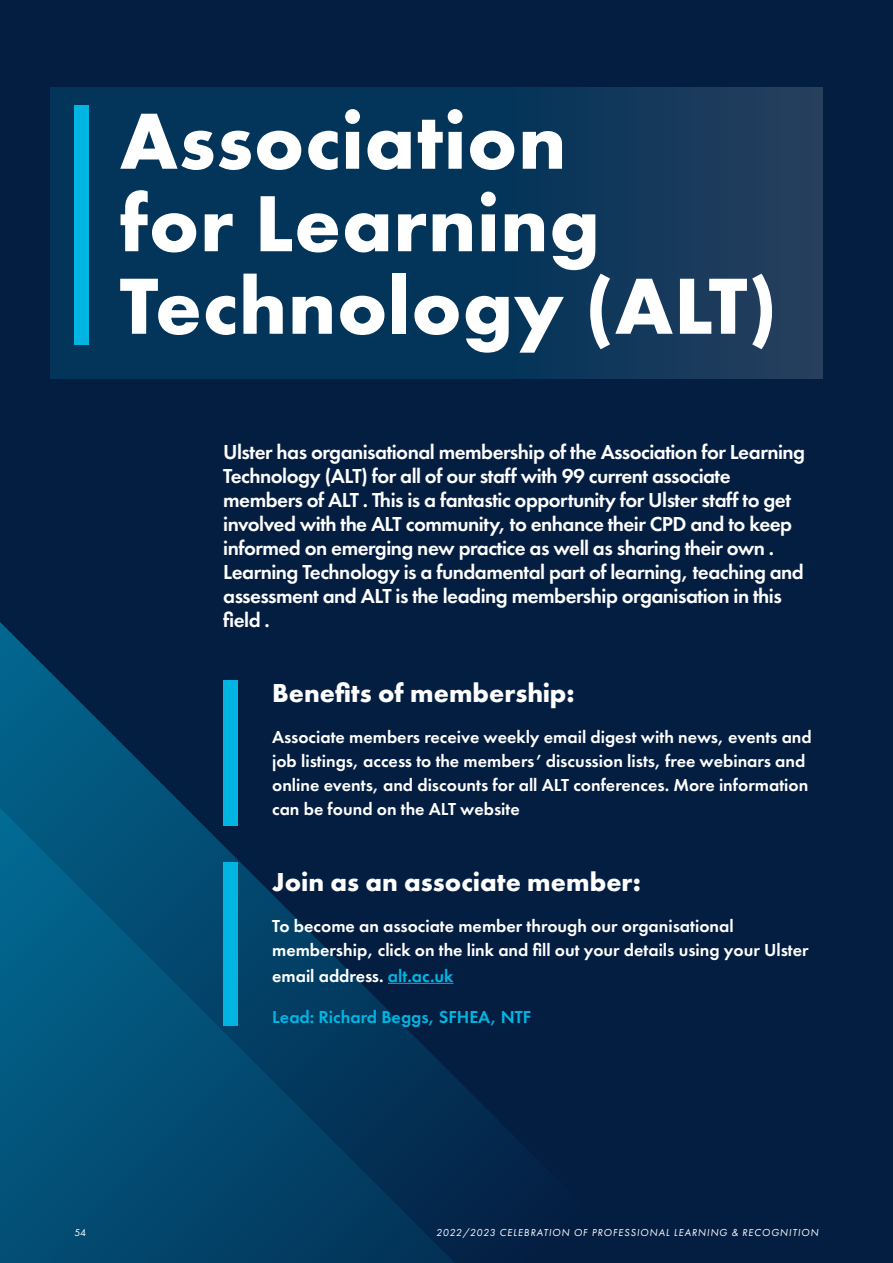
<style>
.page{position:relative;width:893px;height:1263px;background:#041e42}
.page>*{position:absolute;margin:0;border:0;box-sizing:border-box;transform-origin:0 0}
.t1{font:700 82.5px/82.5px "Futura PT";letter-spacing:.01em;color:#fff}
.Body_Copy_1{font:700 27px "Futura PT";color:#fff}
.Big_Headline_H1{font:600 21px/24px "Futura PT";letter-spacing:-.025em;color:#fff}
.Intro_P{font:600 18px/24px "Futura PT";color:#fff}
.Intro_P-2{font:600 18px "Futura PT";color:#00b5e2}
.t2{font:italic 10.5px "Futura PT";letter-spacing:.085em;color:#fff}
.t3{font:10.5px "Futura PT";color:#fff}
.s1{color:#00b5e2}
</style>
<div class="page">
<svg style="left:0;top:622px;width:504px;height:554px"></svg>
<svg style="left:0;top:808px;width:455px;height:455px"></svg>
<div style="left:51px;top:88px;width:772px;height:290px;background:linear-gradient(to right,#003158,#1b3b5c)"></div>
<div style="left:74px;top:106px;width:15px;height:239px;background:#00b5e2"></div>
<div style="left:223px;top:680px;width:15px;height:146px;background:#00b5e2"></div>
<div style="left:223px;top:862px;width:15px;height:164px;background:#00b5e2"></div>
<hr style="left:388px;top:983px;width:65px;height:1px;background:#00b5e2">
<p class="t1" style="left:120px;top:98px;width:659px">Association<br>for Learning<br>Technology (ALT)</p>
<p class="Big_Headline_H1" style="left:223px;top:439px;width:583px">Ulster has organisational membership of the Association for Learning Technology (ALT) for all of our staff with 99 current associate members of ALT . This is a fantastic opportunity for Ulster staff to get involved with the ALT community, to enhance their CPD and to keep informed on emerging new practice as well as sharing their own .<br>Learning Technology is a fundamental part of learning, teaching and assessment and ALT is the leading membership organisation in this field .</p>
<p class="Body_Copy_1" style="left:272px;top:676px;width:304px">Benefits of membership:</p>
<p class="Intro_P" style="left:272px;top:725px;width:541px">Associate members receive weekly email digest with news, events and job listings, access to the members’ discussion lists, free webinars and online events, and discounts for all ALT conferences. More information can be found on the ALT website</p>
<p class="Body_Copy_1" style="left:272px;top:865px;width:370px">Join as an associate member:</p>
<p class="Intro_P" style="left:272px;top:914px;width:538px;line-height:24.6px">To become an associate member through our organisational membership, click on the link and fill out your details using your Ulster email address. <span class="s1">alt.ac.uk</span></p>
<p class="Intro_P-2" style="left:272px;top:1005px;width:261px">Lead: Richard Beggs, SFHEA, NTF</p>
<p class="t3" style="left:74px;top:1227px;width:13px">54</p>
<p class="t2" style="left:436px;top:1227px;width:384px">2022/2023 CELEBRATION OF PROFESSIONAL LEARNING &amp; RECOGNITION</p>
</div>
